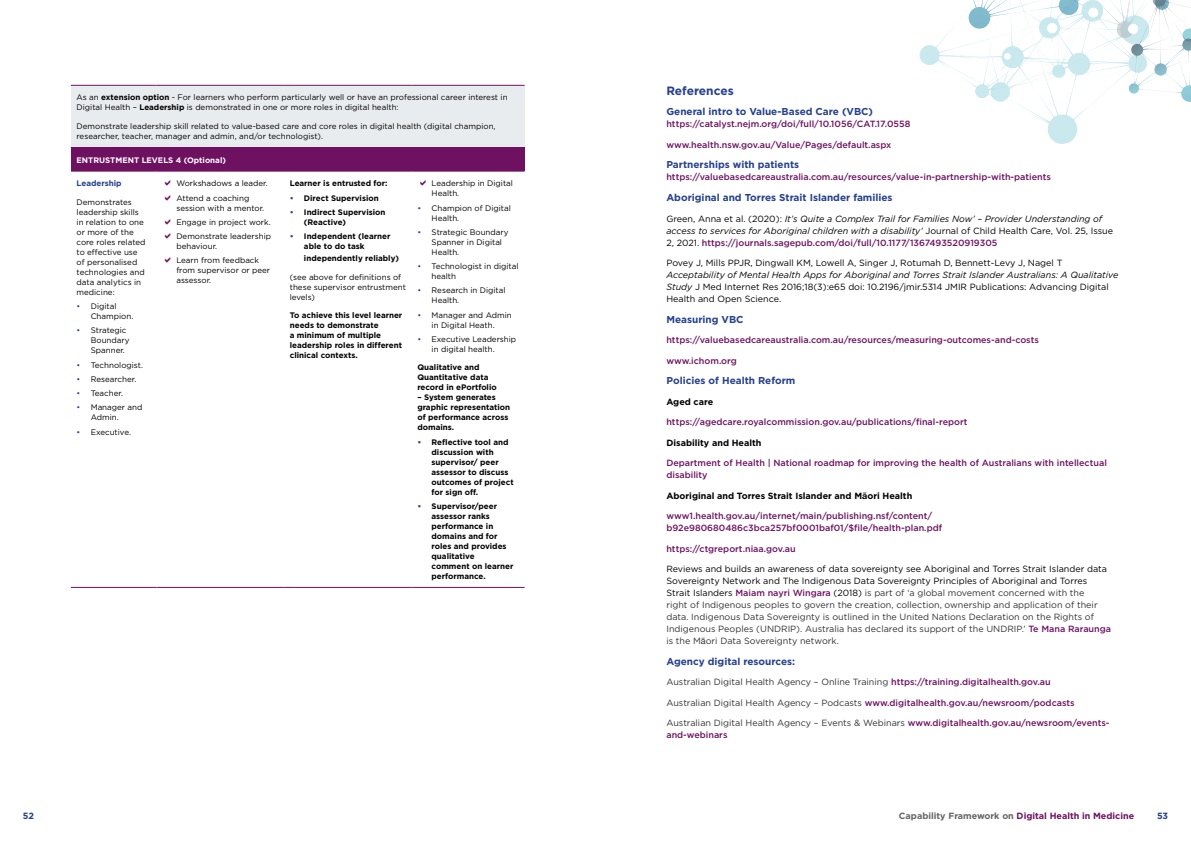
<style>
.page{position:relative;width:1191px;height:842px;background:#fff}
.page>*{position:absolute;margin:0;border:0;box-sizing:border-box;transform-origin:0 0}
.HB{font:700 12px "Gotham";color:#25408f}
.HC{font:700 10px "Gotham";color:#25408f}
.Body{font:500 9px/12px "Gotham";color:#6e1161}
.Body-2{font:9px/12px "Gotham";color:#333}
.Body-3{font:9px/12px "Gotham";color:#000}
.Body-4{font:italic 9px/12px "Gotham";color:#000}
.HC-2{font:500 9px "Gotham";color:#6e1161}
.HD{font:700 9px "Gotham";color:#000}
.t1{font:700 9px "Gotham";color:#6e1161}
.t2{font:700 9px "Gotham";color:#25408f}
.Body-5{font:8px/10px "Gotham";color:#000}
.Body-6{font:700 8px/10px "Gotham";color:#000}
.HC-3{font:700 8px "Gotham";color:#fff}
.HC-4{font:700 8px "Gotham";color:#25408f}
.s1{font-weight:700}
.s2{color:#25408f}
.s3{font-style:normal}
.s4{font-weight:500;font-style:normal;color:#6e1161}
.s5{font-style:italic}
.s6{font-family:"Helvetica Neue"}
.s7{color:#000}
.s8{font-weight:500;color:#6e1161}
.s9{font-weight:400;color:#333}
.s10{color:#656565}
</style>
<div class="page">
<div style="left:71px;top:85px;width:453px;height:62px;background:#e9ecef"></div>
<div style="left:71px;top:147px;width:453px;height:24px;background:#6e1161"></div>
<hr style="left:71px;top:587px;width:82px;height:1px;background:#6e1161">
<hr style="left:156px;top:587px;width:128px;height:1px;background:#6e1161">
<hr style="left:295px;top:587px;width:117px;height:1px;background:#6e1161">
<hr style="left:412px;top:587px;width:112px;height:1px;background:#6e1161">
<hr style="left:71px;top:85px;width:82px;height:1px;background:#6e1161">
<hr style="left:156px;top:85px;width:128px;height:1px;background:#6e1161">
<hr style="left:295px;top:85px;width:117px;height:1px;background:#6e1161">
<hr style="left:412px;top:85px;width:112px;height:1px;background:#6e1161">
<hr style="left:71px;top:171px;width:82px;height:1px;background:#6e1161">
<hr style="left:156px;top:171px;width:128px;height:1px;background:#6e1161">
<hr style="left:295px;top:171px;width:117px;height:1px;background:#6e1161">
<hr style="left:412px;top:171px;width:112px;height:1px;background:#6e1161">
<svg style="left:919px;top:0;width:272px;height:144px"></svg>
<p class="Body-5" style="left:77px;top:93px;width:432px">As an <span class="s1">extension option</span> - For learners who perform particularly well or have an professional career interest in<br>Digital Health – <span class="s1">Leadership</span> is demonstrated in one or more roles in digital health:</p>
<p class="Body-5" style="left:77px;top:121px;width:420px">Demonstrate leadership skill related to value-based care and core roles in digital health (digital champion, researcher, teacher, manager and admin, and/or technologist).</p>
<p class="HC-3" style="left:77px;top:155px;width:151px">ENTRUSTMENT LEVELS 4 (Optional)</p>
<p class="HC-4" style="left:77px;top:179px;width:46px">Leadership</p>
<p class="Body-5" style="left:77px;top:197px;width:70px">Demonstrates leadership skills in relation to one or more of the core roles related to effective use of personalised technologies and data analytics in medicine:</p>
<p class="Body-5" style="left:91px;top:301px;width:44px;text-indent:-14px"><span class="s2">•</span> Digital<br>Champion.</p>
<p class="Body-5" style="left:91px;top:325px;width:40px;text-indent:-14px"><span class="s2">•</span> Strategic<br>Boundary<br>Spanner.</p>
<p class="Body-5" style="left:77px;top:360px;width:68px"><span class="s2">•</span> Technologist.</p>
<p class="Body-5" style="left:77px;top:374px;width:61px"><span class="s2">•</span> Researcher.</p>
<p class="Body-5" style="left:77px;top:388px;width:48px"><span class="s2">•</span> Teacher.</p>
<p class="Body-5" style="left:91px;top:402px;width:53px;text-indent:-14px"><span class="s2">•</span> Manager and<br>Admin.</p>
<p class="Body-5" style="left:77px;top:427px;width:56px"><span class="s2">•</span> Executive.</p>
<p class="Body-6" style="left:290px;top:178px;width:99px">Learner is entrusted for:</p>
<p class="Body-6" style="left:290px;top:192px;width:90px"><span class="s2">•</span> Direct Supervision</p>
<p class="Body-6" style="left:304px;top:207px;width:83px;text-indent:-14px"><span class="s2">•</span> Indirect Supervision (Reactive)</p>
<p class="Body-6" style="left:304px;top:231px;width:88px;text-indent:-14px"><span class="s2">•</span> Independent (learner able to do task</p>
<p class="Body-6" style="left:304px;top:253px;width:97px">independently reliably)</p>
<p class="Body-5" style="left:290px;top:272px;width:118px">(see above for definitions of these supervisor entrustment levels)</p>
<p class="Body-6" style="left:290px;top:310px;width:114px">To achieve this level learner needs to demonstrate<br>a minimum of multiple leadership roles in different clinical contexts.</p>
<p class="Body-5" style="left:176px;top:178px;width:93px">Workshadows a leader.</p>
<p class="Body-5" style="left:176px;top:193px;width:89px">Attend a coaching session with a mentor.</p>
<p class="Body-5" style="left:176px;top:217px;width:96px">Engage in project work.</p>
<p class="Body-5" style="left:176px;top:231px;width:96px">Demonstrate leadership behaviour.</p>
<p class="Body-5" style="left:176px;top:255px;width:95px">Learn from feedback from supervisor or peer assessor.</p>
<p class="Body-5" style="left:431px;top:178px;width:83px">Leadership in Digital<br>Health.</p>
<p class="Body-5" style="left:431px;top:203px;width:81px;text-indent:-14px"><span class="s2">•</span> Champion of Digital<br>Health.</p>
<p class="Body-5" style="left:431px;top:227px;width:78px;text-indent:-14px"><span class="s2">•</span> Strategic Boundary<br>Spanner in Digital<br>Health.</p>
<p class="Body-5" style="left:431px;top:261px;width:88px;text-indent:-14px"><span class="s2">•</span> Technologist in digital health</p>
<p class="Body-5" style="left:431px;top:285px;width:75px;text-indent:-14px"><span class="s2">•</span> Research in Digital<br>Health.</p>
<p class="Body-5" style="left:417px;top:310px;width:96px;text-align:center"><span class="s2">•</span> Manager and Admin in Digital Heath.</p>
<p class="Body-5" style="left:431px;top:334px;width:86px;text-indent:-14px"><span class="s2">•</span> Executive Leadership in digital health.</p>
<p class="Body-6" style="left:417px;top:362px;width:81px">Qualitative and<br>Quantitative data record in ePortfolio</p>
<p class="Body-6" style="left:417px;top:392px;width:94px">– System generates graphic representation of performance across domains.</p>
<p class="Body-6" style="left:431px;top:437px;width:84px;text-indent:-14px"><span class="s2">•</span> Reflective tool and discussion with supervisor/ peer assessor to discuss outcomes of project for sign off.</p>
<p class="Body-6" style="left:431px;top:501px;width:83px;text-indent:-14px"><span class="s2">•</span> Supervisor/peer assessor ranks performance in domains and for roles and provides qualitative comment on learner performance.</p>
<p class="HB" style="left:666px;top:84px;width:69px">References</p>
<p class="HC" style="left:666px;top:106px;width:208px">General intro to Value-Based Care (VBC)</p>
<p class="HC-2" style="left:666px;top:119px;width:245px">https://catalyst.nejm.org/doi/full/10.1056/CAT.17.0558</p>
<p class="Body" style="left:666px;top:139px;width:226px">www.health.nsw.gov.au/Value/Pages/default.aspx</p>
<p class="HC" style="left:666px;top:159px;width:134px">Partnerships with patients</p>
<p class="HC-2" style="left:666px;top:172px;width:386px">https://valuebasedcareaustralia.com.au/resources/value-in-partnership-with-patients</p>
<p class="HC" style="left:666px;top:192px;width:228px">Aboriginal and Torres Strait Islander families</p>
<p class="Body-4" style="left:666px;top:212px;width:448px"><span class="s3">Green, Anna et al. (2020):</span> It’s Quite a Complex Trail for Families Now’ – Provider Understanding of access to services for Aboriginal children with a disability’ <span class="s3">Journal of Child Health Care, Vol. 25, Issue<br>2, 2021.</span> <span class="s4">https://journals.sagepub.com/doi/full/10.1177/1367493520919305</span></p>
<p class="Body-3" style="left:666px;top:257px;width:453px">Povey J, Mills PPJR, Dingwall KM, Lowell A, Singer J, Rotumah D, Bennett-Levy J, Nagel T <span class="s5">Acceptability of Mental Health Apps for Aboriginal and Torres Strait Islander Australians: A Qualitative Study</span> J Med Internet Res 2016;18(3):e65 doi: 10.2196/jmir.5314 JMIR Publications: Advancing Digital Health and Open Science.</p>
<p class="HC" style="left:666px;top:313px;width:79px">Measuring VBC</p>
<p class="Body" style="left:666px;top:334px;width:374px">https://valuebasedcareaustralia.com.au/resources/measuring-outcomes-and-costs</p>
<p class="Body" style="left:666px;top:354px;width:72px">www.ichom.org</p>
<p class="HC" style="left:666px;top:375px;width:130px">Policies of Health Reform</p>
<p class="HD" style="left:666px;top:396px;width:48px">Aged care</p>
<p class="Body" style="left:666px;top:416px;width:303px">https://agedcare.royalcommission.gov.au/publications/final-report</p>
<p class="HD" style="left:666px;top:437px;width:97px">Disability and Health</p>
<p class="Body" style="left:666px;top:457px;width:442px">Department of Health | National roadmap for improving the health of Australians with intellectual disability</p>
<p class="HD" style="left:666px;top:490px;width:247px">Aboriginal and Torres Strait Islander and M<span class="s6">ā</span>ori Health</p>
<p class="Body" style="left:666px;top:510px;width:277px">www1.health.gov.au/internet/main/publishing.nsf/content/ b92e980680486c3bca257bf0001baf01/$file/health-plan.pdf</p>
<p class="Body" style="left:666px;top:542px;width:131px">https://ctgreport.niaa.gov.au</p>
<p class="Body-2" style="left:666px;top:563px;width:446px"><span class="s7">Reviews and builds an awareness of data sovereignty see Aboriginal and Torres Strait Islander data Sovereignty Network and The Indigenous Data Sovereignty Principles of Aboriginal and Torres Strait Islanders</span> <span class="s8">Maiam nayri Wingara</span> <span class="s7">(2018)</span> is part of ‘a global movement concerned with the<br>right of Indigenous peoples to govern the creation, collection, ownership and application of their data. Indigenous Data Sovereignty is outlined in the United Nations Declaration on the Rights of Indigenous Peoples (UNDRIP). Australia has declared its support of the UNDRIP.’ <span class="s8">Te Mana Raraunga </span>is the M<span class="s6">ā</span>ori Data Sovereignty network.</p>
<p class="HC" style="left:666px;top:655px;width:130px">Agency digital resources:</p>
<p class="Body-2" style="left:666px;top:676px;width:386px">Australian Digital Health Agency – Online Training <span class="s8">https://training.digitalhealth.gov.au</span></p>
<p class="Body" style="left:666px;top:696px;width:410px"><span class="s9">Australian Digital Health Agency – Podcasts</span> www.digitalhealth.gov.au/newsroom/podcasts</p>
<p class="Body" style="left:666px;top:717px;width:444px"><span class="s9">Australian Digital Health Agency – Events &amp; Webinars</span> www.digitalhealth.gov.au/newsroom/events&shy;and-webinars</p>
<p class="t2" style="left:23px;top:810px;width:13px">52</p>
<p class="t1" style="left:899px;top:810px;width:237px"><span class="s10">Capability Framework on</span> Digital Health in Medicine</p>
<p class="t2" style="left:1157px;top:810px;width:13px">53</p>
</div>
